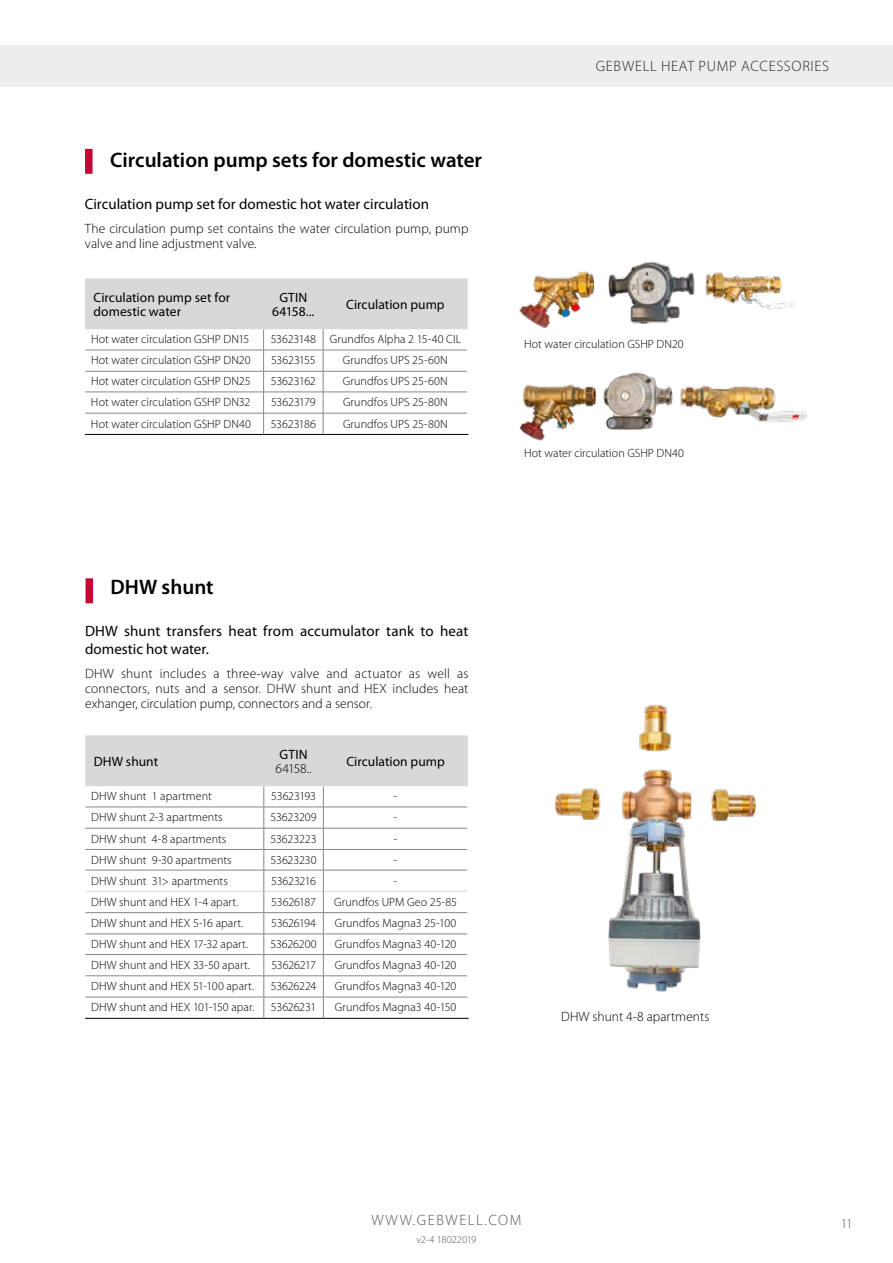
<style>
.page{position:relative;width:893px;height:1263px;background:#fff}
.page>*{position:absolute;margin:0;border:0;box-sizing:border-box;transform-origin:0 0}
.t1{font:600 21px "Myriad Pro";color:#000}
.t2{font:15px/18px "Myriad Pro";color:#000}
.t3{font:300 15px "Myriad Pro";letter-spacing:.045em;color:#282827}
.t4{font:300 15px "Myriad Pro";letter-spacing:.1em;color:#575756}
.t5{font:300 13.5px/15px "Myriad Pro";letter-spacing:.005em;color:#000}
.t6{font:13.5px/13.5px "Myriad Pro";color:#000}
.t7{font:300 13.5px "Myriad Pro";color:#575756}
.t8{font:300 12px "Myriad Pro";letter-spacing:.005em;color:#000}
.t9{font:300 10.5px "Myriad Pro";letter-spacing:-.03em;color:#575756}
</style>
<div class="page">
<div style="left:85px;top:149px;width:8px;height:25px;background:#c50637"></div>
<div style="left:0;top:45px;width:893px;height:41px;background:#ededed"></div>
<hr style="left:85px;top:434px;width:179px;height:1px;background:#000">
<hr style="left:264px;top:434px;width:59px;height:1px;background:#000">
<hr style="left:323px;top:434px;width:145px;height:1px;background:#000">
<svg style="left:85px;top:278px;width:383px;height:156px"></svg>
<img style="left:519px;top:261px;width:277px;height:67px">
<img style="left:519px;top:372px;width:288px;height:69px">
<div style="left:86px;top:578px;width:7px;height:25px;background:#c50637"></div>
<hr style="left:85px;top:1018px;width:179px;height:1px;background:#000">
<hr style="left:264px;top:1018px;width:59px;height:1px;background:#000">
<hr style="left:323px;top:1018px;width:146px;height:1px;background:#000">
<svg style="left:85px;top:735px;width:383px;height:283px"></svg>
<img style="left:554px;top:704px;width:203px;height:288px">
<h1 class="t1" style="left:110px;top:146px;width:373px">Circulation pump sets for domestic water</h1>
<p class="t2" style="left:85px;top:195px;width:346px">Circulation pump set for domestic hot water circulation</p>
<p class="t5" style="left:85px;top:221px;width:385px">The circulation pump set contains the water circulation pump, pump valve and line adjustment valve.</p>
<p class="t6" style="left:93px;top:291px;width:138px">Circulation pump set for domestic water</p>
<p class="t6" style="left:272px;top:291px;width:44px;text-align:center">GTIN<br>64158...</p>
<p class="t6" style="left:346px;top:298px;width:100px">Circulation pump</p>
<p class="t8" style="left:91px;top:332px;width:160px">Hot water circulation GSHP DN15</p>
<p class="t8" style="left:271px;top:332px;width:192px">53623148 Grundfos Alpha 2 15-40 CIL</p>
<p class="t8" style="left:91px;top:353px;width:161px">Hot water circulation GSHP DN20</p>
<p class="t8" style="left:271px;top:353px;width:46px">53623155</p>
<p class="t8" style="left:343px;top:353px;width:106px">Grundfos UPS 25-60N</p>
<p class="t8" style="left:91px;top:374px;width:161px">Hot water circulation GSHP DN25</p>
<p class="t8" style="left:271px;top:374px;width:46px">53623162</p>
<p class="t8" style="left:343px;top:374px;width:106px">Grundfos UPS 25-60N</p>
<p class="t8" style="left:91px;top:395px;width:161px">Hot water circulation GSHP DN32</p>
<p class="t8" style="left:271px;top:395px;width:46px">53623179</p>
<p class="t8" style="left:343px;top:395px;width:106px">Grundfos UPS 25-80N</p>
<p class="t8" style="left:91px;top:416px;width:162px">Hot water circulation GSHP DN40</p>
<p class="t8" style="left:271px;top:416px;width:47px">53623186</p>
<p class="t8" style="left:343px;top:416px;width:106px">Grundfos UPS 25-80N</p>
<p class="t3" style="left:596px;top:57px;width:235px">GEBWELL HEAT PUMP ACCESSORIES</p>
<p class="t8" style="left:524px;top:337px;width:161px">Hot water circulation GSHP DN20</p>
<p class="t8" style="left:524px;top:446px;width:162px">Hot water circulation GSHP DN40</p>
<h1 class="t1" style="left:111px;top:574px;width:105px">DHW shunt</h1>
<p class="t2" style="left:85px;top:622px;width:385px">DHW shunt transfers heat from accumulator tank to heat domestic hot water.</p>
<p class="t5" style="left:85px;top:666px;width:385px;text-align:justify">DHW shunt includes a three-way valve and actuator as well as connectors, nuts and a sensor. DHW shunt and HEX includes heat exhanger, circulation pump, connectors and a sensor.</p>
<p class="t6" style="left:94px;top:754px;width:66px">DHW shunt</p>
<p class="t6" style="left:280px;top:748px;width:29px">GTIN</p>
<p class="t5" style="left:276px;top:761px;width:38px">64158..</p>
<p class="t6" style="left:346px;top:754px;width:100px">Circulation pump</p>
<p class="t8" style="left:91px;top:789px;width:122px">DHW shunt 1 apartment</p>
<p class="t8" style="left:271px;top:789px;width:46px">53623193</p>
<p class="t8" style="left:394px;top:789px;width:5px">-</p>
<p class="t8" style="left:91px;top:810px;width:133px">DHW shunt 2-3 apartments</p>
<p class="t8" style="left:271px;top:810px;width:48px">53623209</p>
<p class="t8" style="left:394px;top:810px;width:5px">-</p>
<p class="t8" style="left:91px;top:831px;width:137px">DHW shunt 4-8 apartments</p>
<p class="t8" style="left:271px;top:831px;width:48px">53623223</p>
<p class="t8" style="left:394px;top:831px;width:5px">-</p>
<p class="t8" style="left:91px;top:852px;width:142px">DHW shunt 9-30 apartments</p>
<p class="t8" style="left:271px;top:852px;width:48px">53623230</p>
<p class="t8" style="left:394px;top:852px;width:5px">-</p>
<p class="t8" style="left:91px;top:873px;width:138px">DHW shunt 31&gt; apartments</p>
<p class="t8" style="left:271px;top:873px;width:46px">53623216</p>
<p class="t8" style="left:394px;top:873px;width:5px">-</p>
<p class="t8" style="left:91px;top:894px;width:149px">DHW shunt and HEX 1-4 apart.</p>
<p class="t8" style="left:271px;top:894px;width:46px">53626187</p>
<p class="t8" style="left:334px;top:894px;width:124px">Grundfos UPM Geo 25-85</p>
<p class="t8" style="left:91px;top:916px;width:154px">DHW shunt and HEX 5-16 apart.</p>
<p class="t8" style="left:271px;top:916px;width:46px">53626194</p>
<p class="t8" style="left:335px;top:916px;width:123px">Grundfos Magna3 25-100</p>
<p class="t8" style="left:91px;top:937px;width:158px">DHW shunt and HEX 17-32 apart.</p>
<p class="t8" style="left:270px;top:937px;width:48px">53626200</p>
<p class="t8" style="left:335px;top:937px;width:123px">Grundfos Magna3 40-120</p>
<p class="t8" style="left:91px;top:958px;width:160px">DHW shunt and HEX 33-50 apart.</p>
<p class="t8" style="left:271px;top:958px;width:46px">53626217</p>
<p class="t8" style="left:335px;top:958px;width:123px">Grundfos Magna3 40-120</p>
<p class="t8" style="left:91px;top:979px;width:164px">DHW shunt and HEX 51-100 apart.</p>
<p class="t8" style="left:271px;top:979px;width:47px">53626224</p>
<p class="t8" style="left:335px;top:979px;width:123px">Grundfos Magna3 40-120</p>
<p class="t8" style="left:91px;top:1000px;width:165px">DHW shunt and HEX 101-150 apar.</p>
<p class="t8" style="left:271px;top:1000px;width:47px">53626231</p>
<p class="t8" style="left:335px;top:1000px;width:123px">Grundfos Magna3 40-150</p>
<p class="t5" style="left:561px;top:1008px;width:150px">DHW shunt 4-8 apartments</p>
<p class="t4" style="left:371px;top:1211px;width:151px">WWW.GEBWELL.COM</p>
<p class="t7" style="left:841px;top:1215px;width:13px">11</p>
<p class="t9" style="left:417px;top:1233px;width:61px">v2-4 18022019</p>
</div>
